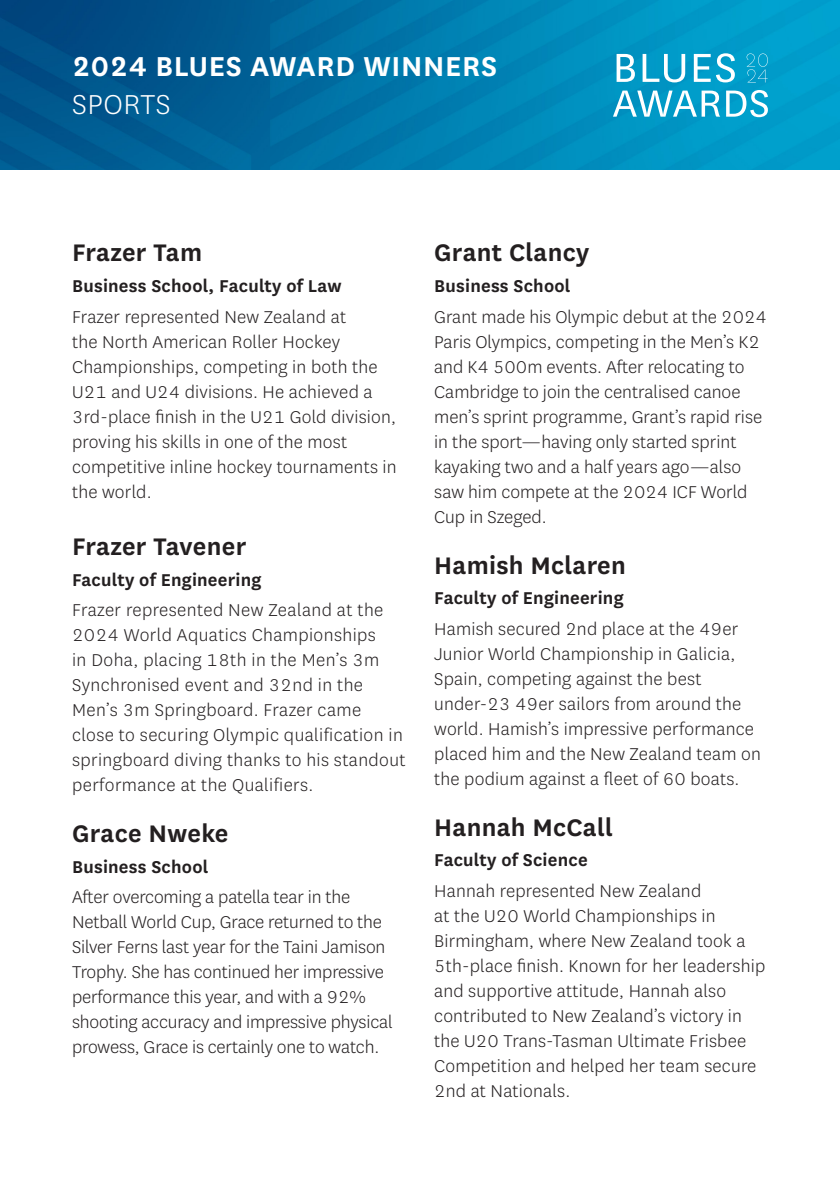
<style>
.page{position:relative;width:840px;height:1191px;background:#fff}
.page>*{position:absolute;margin:0;border:0;box-sizing:border-box;transform-origin:0 0}
.Heading_2{font:600 32px/38.4px "National";letter-spacing:.02em;color:#fff}
.name{font:600 28px "National";letter-spacing:.01em;color:#231f20}
.Body{font:300 20px/25px "National";letter-spacing:.01em;color:#231f20}
.Body-2{font:300 20px/25px "National";letter-spacing:-.01em;color:#231f20}
.Faculty{font:600 20px "National";letter-spacing:.01em;color:#231f20}
.s1{font-weight:300}
</style>
<div class="page">
<img style="left:0;top:0;width:839px;height:169px">
<svg style="left:746px;top:53px;width:21px;height:29px"></svg>
<svg style="left:616px;top:54px;width:18px;height:28px"></svg>
<svg style="left:642px;top:54px;width:42px;height:28px"></svg>
<svg style="left:693px;top:53px;width:41px;height:29px"></svg>
<svg style="left:612px;top:91px;width:107px;height:26px"></svg>
<svg style="left:725px;top:90px;width:42px;height:27px"></svg>
<p class="Heading_2" style="left:72px;top:45px;width:426px">2024 BLUES AWARD WINNERS<br><span class="s1">SPORTS</span></p>
<p class="name" style="left:72px;top:233px;width:132px">Frazer Tam</p>
<p class="Faculty" style="left:72px;top:272px;width:271px">Business School, Faculty of Law</p>
<p class="Body" style="left:72px;top:304px;width:326px">Frazer represented New Zealand at<br>the North American Roller Hockey Championships, competing in both the U21 and U24 divisions. He achieved a 3rd-place finish in the U21 Gold division, proving his skills in one of the most competitive inline hockey tournaments in the world.</p>
<p class="name" style="left:72px;top:527px;width:176px">Frazer Tavener</p>
<p class="Faculty" style="left:72px;top:565px;width:191px">Faculty of Engineering</p>
<p class="Body" style="left:72px;top:597px;width:335px">Frazer represented New Zealand at the 2024 World Aquatics Championships<br>in Doha, placing 18th in the Men’s 3m Synchronised event and 32nd in the Men’s 3m Springboard. Frazer came close to securing Olympic qualification in springboard diving thanks to his standout performance at the Qualifiers.</p>
<p class="name" style="left:72px;top:814px;width:158px">Grace Nweke</p>
<p class="Faculty" style="left:72px;top:852px;width:138px">Business School</p>
<p class="Body-2" style="left:72px;top:884px;width:322px">After overcoming a patella tear in the Netball World Cup, Grace returned to the Silver Ferns last year for the Taini Jamison Trophy. She has continued her impressive performance this year, and with a 92% shooting accuracy and impressive physical prowess, Grace is certainly one to watch.</p>
<p class="name" style="left:434px;top:233px;width:156px">Grant Clancy</p>
<p class="Faculty" style="left:434px;top:272px;width:138px">Business School</p>
<p class="Body" style="left:434px;top:304px;width:334px">Grant made his Olympic debut at the 2024<br>Paris Olympics, competing in the Men’s K2 and K4 500m events. After relocating to Cambridge to join the centralised canoe men’s sprint programme, Grant’s rapid rise in the sport—having only started sprint kayaking two and a half years ago—also saw him compete at the 2024 ICF World Cup in Szeged.</p>
<p class="name" style="left:434px;top:545px;width:193px">Hamish Mclaren</p>
<p class="Faculty" style="left:434px;top:584px;width:191px">Faculty of Engineering</p>
<p class="Body" style="left:434px;top:615px;width:328px">Hamish secured 2nd place at the 49er Junior World Championship in Galicia, Spain, competing against the best under-23 49er sailors from around the world. Hamish’s impressive performance placed him and the New Zealand team on the podium against a fleet of 60 boats.</p>
<p class="name" style="left:434px;top:807px;width:180px">Hannah McCall</p>
<p class="Faculty" style="left:434px;top:846px;width:155px">Faculty of Science</p>
<p class="Body" style="left:434px;top:877px;width:332px">Hannah represented New Zealand<br>at the U20 World Championships in Birmingham, where New Zealand took a 5th-place finish. Known for her leadership and supportive attitude, Hannah also contributed to New Zealand’s victory in the U20 Trans-Tasman Ultimate Frisbee Competition and helped her team secure 2nd at Nationals.</p>
</div>
